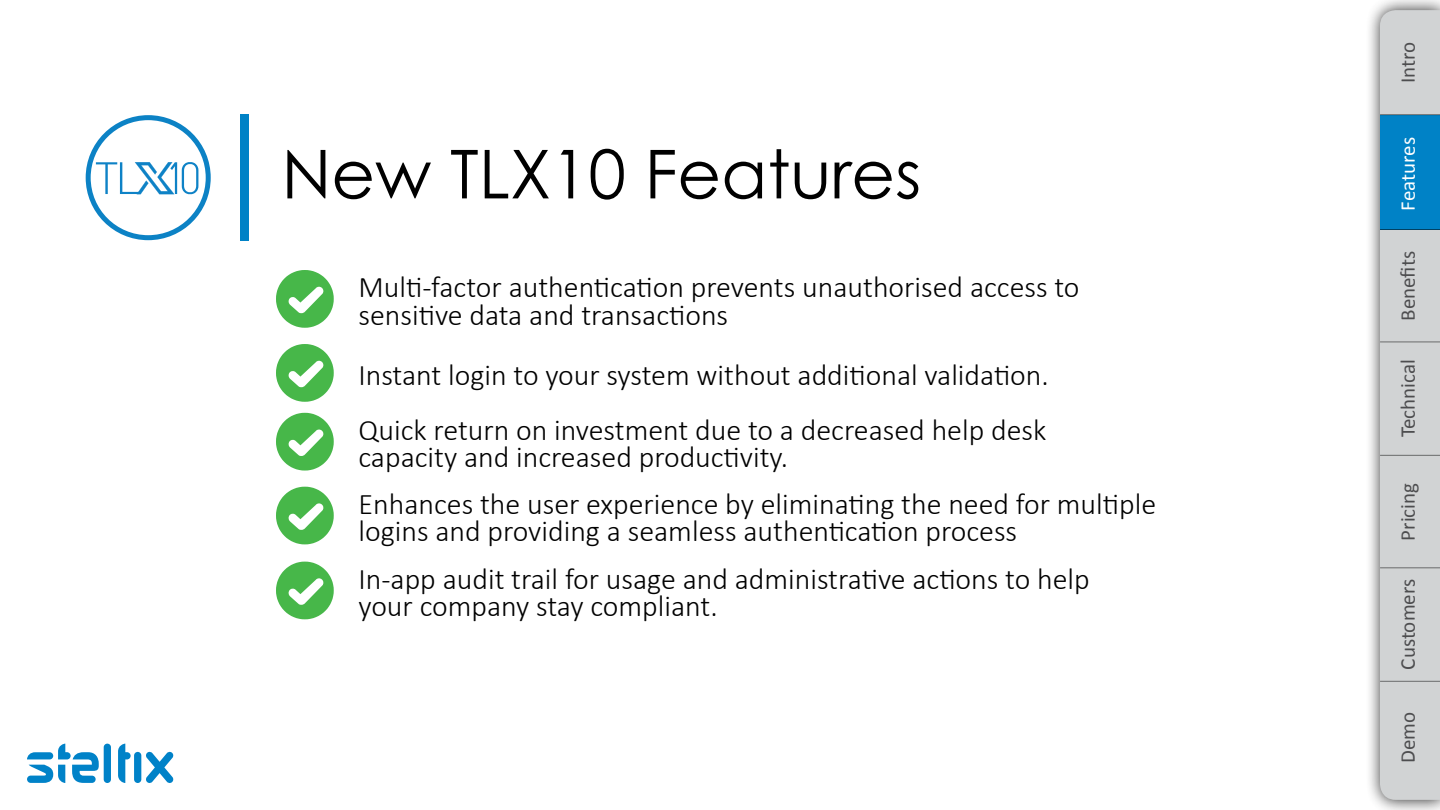
<style>
.page{position:relative;width:1440px;height:810px;background:#fff}
.page>*{position:absolute;margin:0;border:0;box-sizing:border-box;transform-origin:0 0}
.t1{font:67.5px "Century Gothic Pro";color:#000}
.t2{font:300 30px/27.8px "Calibri";color:#000}
.t3{font:21px "Calibri";color:#4d4d4f}
.t4{font:21px "Calibri";color:#fff}
</style>
<div class="page">
<div style="left:1365px;top:0;width:75px;height:810px;background:#000;opacity:.8"></div>
<div style="left:1380px;top:10px;width:60px;height:790px;background:#d1d3d4"></div>
<div style="left:240px;top:114px;width:9px;height:127px;background:#0082c6"></div>
<div style="left:86px;top:115px;width:125px;height:125px;border:5px solid #0c82c5;border-radius:50%"></div>
<svg style="left:96px;top:162px;width:102px;height:32px"></svg>
<div style="left:1380px;top:115px;width:60px;height:114px;background:#0082c6"></div>
<hr style="left:1380px;top:229px;width:60px;height:1px;background:#000">
<hr style="left:1380px;top:114px;width:60px;height:1px;background:#000">
<hr style="left:1380px;top:342px;width:60px;height:1px;background:#000">
<hr style="left:1380px;top:455px;width:60px;height:1px;background:#000">
<hr style="left:1380px;top:567px;width:60px;height:1px;background:#000">
<hr style="left:1380px;top:681px;width:60px;height:1px;background:#000">
<svg style="left:276px;top:270px;width:58px;height:58px"></svg>
<svg style="left:276px;top:344px;width:58px;height:58px"></svg>
<svg style="left:276px;top:413px;width:58px;height:58px"></svg>
<svg style="left:276px;top:487px;width:58px;height:57px"></svg>
<svg style="left:276px;top:562px;width:58px;height:57px"></svg>
<svg style="left:27px;top:744px;width:147px;height:39px"></svg>
<h1 class="t1" style="left:281px;top:133px;width:641px">New TLX10 Features</h1>
<p class="t2" style="left:358px;top:273px;width:723px">Multi-factor authentication prevents unauthorised access to sensitive data and transactions</p>
<p class="t2" style="left:358px;top:347px;width:692px;line-height:54.9px">Instant login to your system without additional validation.<br>Quick return on investment due to a decreased help desk</p>
<p class="t2" style="left:358px;top:434px;width:799px;line-height:46.1px">capacity and increased productivity.<br>Enhances the user experience by eliminating the need for multiple</p>
<p class="t2" style="left:358px;top:508px;width:733px;line-height:47.2px">logins and providing a seamless authentication process<br>In-app audit trail for usage and administrative actions to help</p>
<p class="t2" style="left:358px;top:592px;width:361px">your company stay compliant.</p>
<p class="t3" style="left:1393px;top:83px;width:43px;rotate:-90deg">Intro</p>
<p class="t4" style="left:1393px;top:211px;width:75px;rotate:-90deg">Features</p>
<p class="t3" style="left:1393px;top:321px;width:71px;rotate:-90deg">Benefits</p>
<p class="t3" style="left:1393px;top:437px;width:80px;rotate:-90deg">Technical</p>
<p class="t3" style="left:1393px;top:541px;width:59px;rotate:-90deg">Pricing</p>
<p class="t3" style="left:1393px;top:670px;width:92px;rotate:-90deg">Customers</p>
<p class="t3" style="left:1393px;top:763px;width:53px;rotate:-90deg">Demo</p>
</div>
